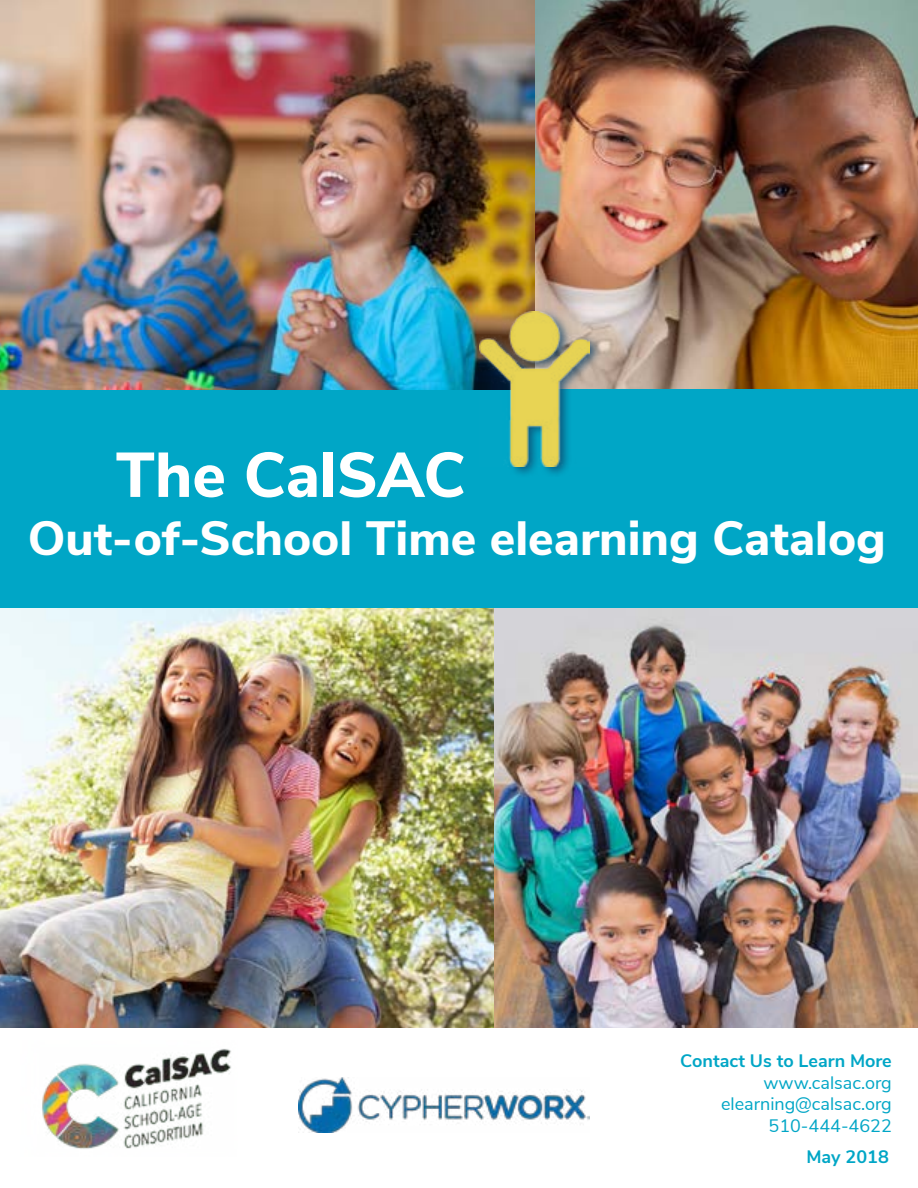
<style>
.page{position:relative;width:918px;height:1188px;background:#fff}
.page>*{position:absolute;margin:0;border:0;box-sizing:border-box;transform-origin:0 0}
.t1{font:800 63px "Nunito Sans";color:#fff}
.t2{font:800 48px "Nunito Sans";color:#fff}
.t3{font:18px/21.6px "Nunito Sans";color:#00a6c6;text-align:right}
.t4{font:700 18px "Nunito Sans";color:#00a6c6}
</style>
<div class="page">
<img style="left:0;top:608px;width:495px;height:420px">
<img style="left:535px;top:0;width:383px;height:389px">
<img style="left:495px;top:608px;width:423px;height:420px">
<div style="left:0;top:389px;width:918px;height:219px;background:#00a6c6"></div>
<img style="left:0;top:0;width:535px;height:389px">
<div style="left:477px;top:309px;width:126px;height:169px;background:#0f4267;opacity:.75"></div>
<img style="left:480px;top:312px;width:109px;height:154px">
<img style="left:42px;top:1048px;width:189px;height:101px">
<img style="left:298px;top:1077px;width:292px;height:55px">
<h1 class="t1" style="left:116px;top:429px;width:352px">The CalSAC</h1>
<h2 class="t2" style="left:28px;top:503px;width:860px">Out-of-School Time elearning Catalog</h2>
<p class="t4" style="left:680px;top:1048px;width:213px">Contact Us to Learn More</p>
<p class="t3" style="left:721px;top:1070px;width:172px">www.calsac.org elearning@calsac.org<br>510-444-4622</p>
<p class="t4" style="left:806px;top:1144px;width:84px">May 2018</p>
</div>
